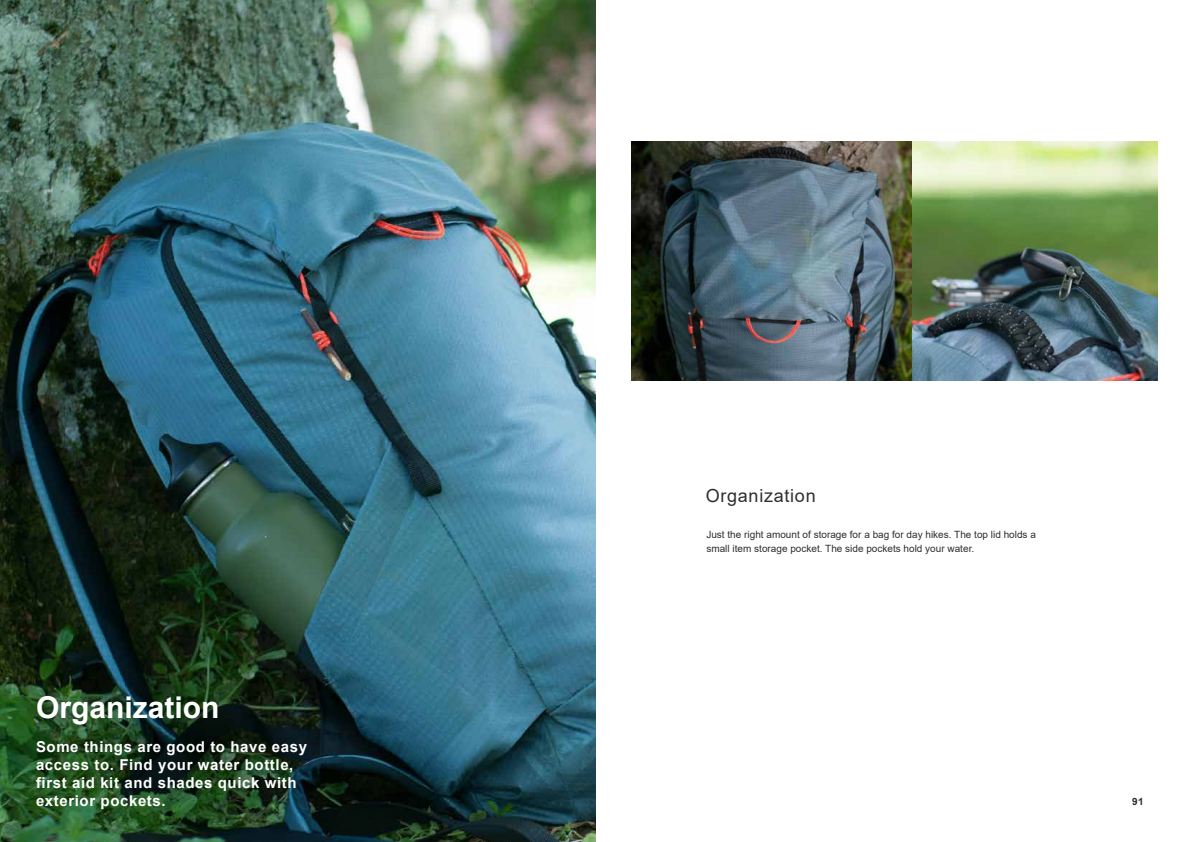
<style>
.page{position:relative;width:1191px;height:842px;background:#fff}
.page>*{position:absolute;margin:0;border:0;box-sizing:border-box;transform-origin:0 0}
.t1{font:700 30px "Arial";color:#fff}
.t2{font:18px "Arial";letter-spacing:.04em;color:#2e2e2f}
.t3{font:700 15px/18px "Arial";letter-spacing:.04em;color:#fff}
.t4{font:10px/14px "Arial";color:#2e2e2f}
.t5{font:700 10px "Arial";color:#2e2e2f}
</style>
<div class="page">
<img style="left:0;top:0;width:595px;height:842px">
<img style="left:631px;top:141px;width:526px;height:239px">
<h1 class="t1" style="left:36px;top:686px;width:185px">Organization</h1>
<h3 class="t3" style="left:36px;top:738px;width:272px">Some things are good to have easy access to. Find your water bottle, first aid kit and shades quick with exterior pockets.</h3>
<h2 class="t2" style="left:705px;top:484px;width:111px">Organization</h2>
<p class="t4" style="left:706px;top:528px;width:331px">Just the right amount of storage for a bag for day hikes. The top lid holds a small item storage pocket. The side pockets hold your water.</p>
<p class="t5" style="left:1132px;top:794px;width:13px">91</p>
</div>
